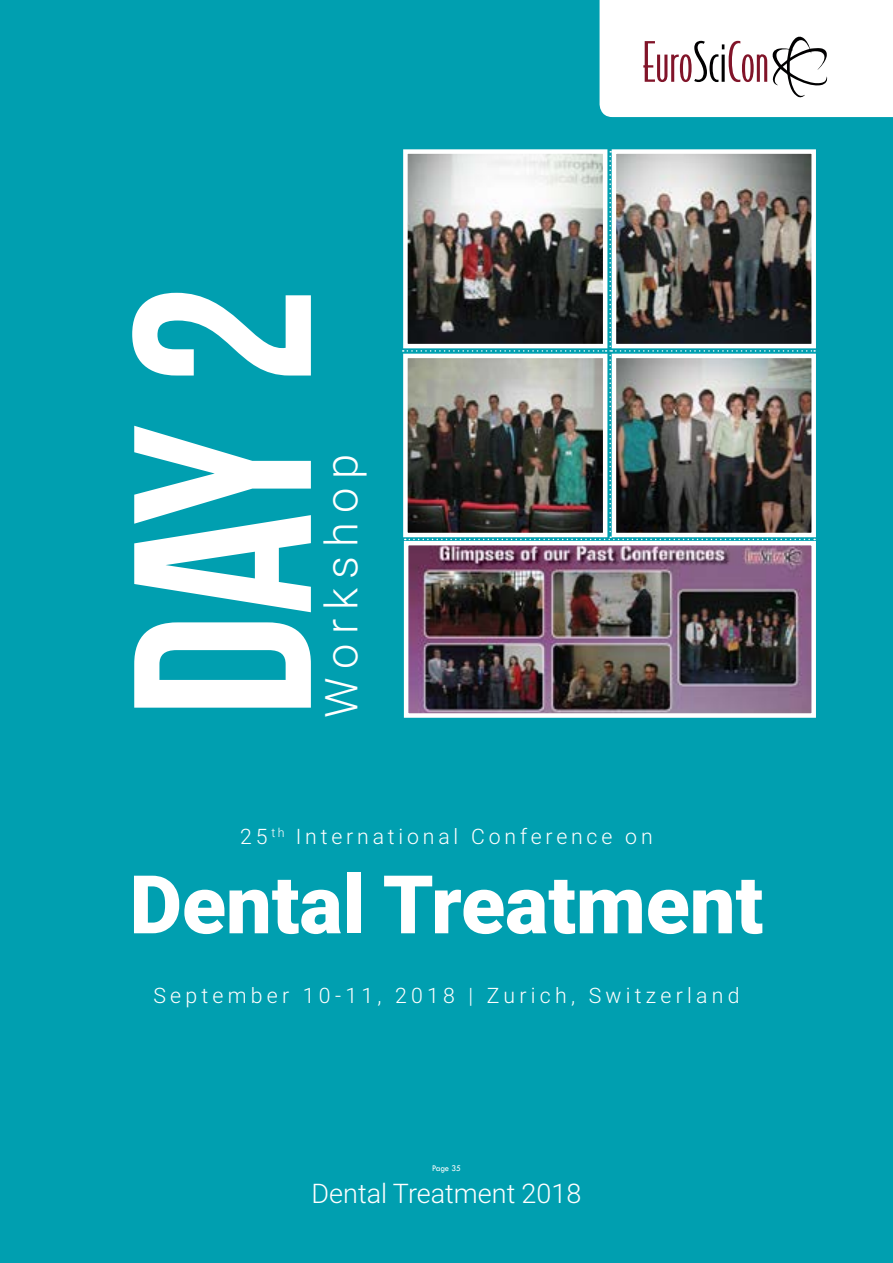
<style>
.page{position:relative;width:893px;height:1263px;background:#009fb0}
.page>*{position:absolute;margin:0;border:0;box-sizing:border-box;transform-origin:0 0}
.t1{font:252.3px "Bebas Neue";color:#fff}
.t2{font:900 81px "Roboto";color:#fff}
.t3{font:300 45.3px "Roboto";letter-spacing:.2em;color:#fff}
.t4{font:300 27px "Roboto";color:#fff}
.t5{font:300 21.3px "Roboto";letter-spacing:.2em;color:#fff}
.t6{font:300 21.3px "Roboto";letter-spacing:.18em;color:#fff}
.t7{font:9px "Tw Cen";letter-spacing:-.02em;color:#fff;scale:.95 1}
</style>
<div class="page">
<svg style="left:600px;top:0;width:293px;height:117px;background:#f3eff0"></svg>
<img style="left:409px;top:546px;width:402px;height:167px">
<div style="left:404px;top:541px;width:412px;height:177px;border:4px solid #fff"></div>
<img style="left:403px;top:151px;width:412px;height:389px">
<h1 class="t1" style="left:85px;top:718px;width:434px;rotate:-90deg">Day 2</h1>
<h3 class="t3" style="left:310px;top:718px;width:266px;rotate:-90deg">Workshop</h3>
<p class="t6" style="left:240px;top:822px;width:414px">25 <sup>th</sup> International Conference on</p>
<h2 class="t2" style="left:130px;top:848px;width:635px">Dental Treatment</h2>
<p class="t5" style="left:153px;top:980px;width:588px">September 10-11, 2018 | Zurich, Switzerland</p>
<p class="t7" style="left:432px;top:1162px;width:32px">Page 35</p>
<p class="t4" style="left:312px;top:1175px;width:271px">Dental Treatment 2018</p>
</div>
